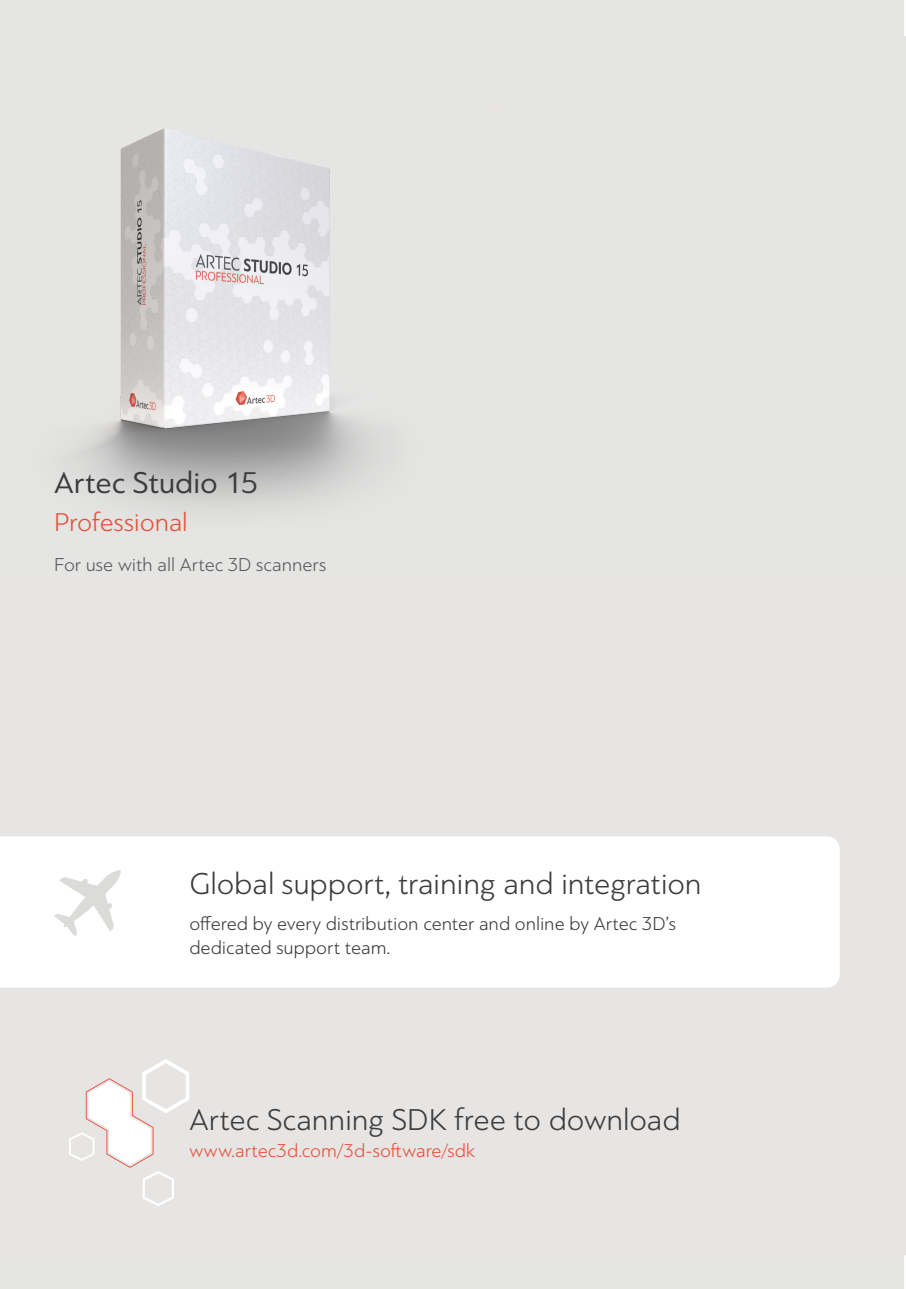
<style>
.page{position:relative;width:906px;height:1289px;background:#fff}
.page>*{position:absolute;margin:0;border:0;box-sizing:border-box;transform-origin:0 0}
._2d_Title{font:300 31.5px "PF Bague Sans Pro";letter-spacing:-.005em;color:#3d3c3d}
.t1{font:31.5px "PF Bague Sans Pro";letter-spacing:-.005em;color:#3d3c3d}
.t2{font:300 27px "PF Bague Sans Pro";letter-spacing:-.005em;color:#e45139}
.t3{font:300 19.5px/23.4px "PF Bague Sans Pro";color:#3d3c3d}
.t4{font:300 19.5px "PF Bague Sans Pro";color:#e45139}
.t5{font:300 19.5px "PF Bague Sans Pro";color:#59595c}
</style>
<div class="page">
<img style="left:0;top:67px;width:450px;height:485px">
<svg style="left:0;top:836px;width:839px;height:151px"></svg>
<svg style="left:54px;top:870px;width:68px;height:65px"></svg>
<svg style="left:69px;top:1058px;width:120px;height:148px"></svg>
<p class="t1" style="left:54px;top:464px;width:206px">Artec Studio 15</p>
<p class="t2" style="left:54px;top:506px;width:135px">Professional</p>
<p class="t5" style="left:54px;top:553px;width:274px">For use with all Artec 3D scanners</p>
<p class="_2d_Title" style="left:189px;top:865px;width:514px">Global support, training and integration</p>
<p class="t3" style="left:189px;top:912px;width:488px">offered by every distribution center and online by Artec 3D’s dedicated support team.</p>
<p class="_2d_Title" style="left:189px;top:1101px;width:492px">Artec Scanning SDK free to download</p>
<p class="t4" style="left:189px;top:1139px;width:287px">www.artec3d.com/3d-software/sdk</p>
</div>
